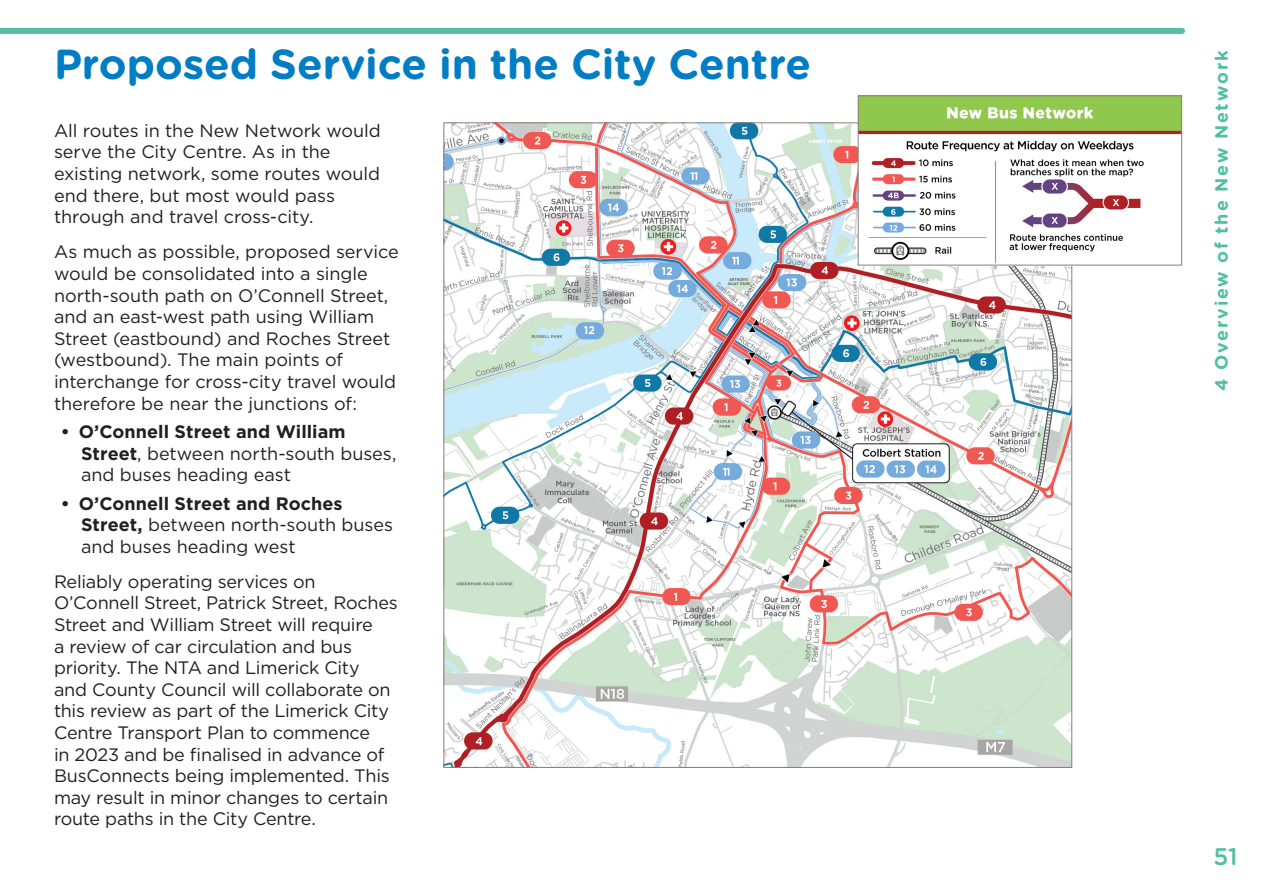
<style>
.page{position:relative;width:1263px;height:893px;background:#fff}
.page>*{position:absolute;margin:0;border:0;box-sizing:border-box;transform-origin:0 0}
.Heading_lvl_1{font:700 42px "Gotham Rounded";color:#007dc5}
.t1{font:500 24px "Gotham Rounded";color:#50bfa2}
.Body_text_-_Normal{font:18px/21.6px "Gotham";letter-spacing:-.01em;color:#231f20}
.t2{font:700 18px "Gotham Rounded";letter-spacing:.1em;color:#50bfa2}
.s1{font-weight:700}
</style>
<div class="page">
<div style="left:0;top:28px;width:1182px;height:6px;background:#50bfa2"></div>
<img style="left:445px;top:124px;width:625px;height:642px">
<img style="left:860px;top:97px;width:320px;height:166px">
<div style="left:858px;top:95px;width:324px;height:170px;border:1px solid #887d78"></div>
<h1 class="Heading_lvl_1" style="left:54px;top:33px;width:758px">Proposed Service in the City Centre</h1>
<p class="Body_text_-_Normal" style="left:54px;top:119px;width:328px">All routes in the New Network would serve the City Centre. As in the existing network, some routes would end there, but most would pass through and travel cross-city.</p>
<p class="Body_text_-_Normal" style="left:54px;top:241px;width:346px">As much as possible, proposed service would be consolidated into a single north-south path on O’Connell Street, and an east-west path using William Street (eastbound) and Roches Street (westbound). The main points of interchange for cross-city travel would therefore be near the junctions of:</p>
<p class="Body_text_-_Normal" style="left:81px;top:420px;width:317px;text-indent:-20px"><span class="s1">• O’Connell Street and William<br>Street</span>, between north-south buses, and buses heading east</p>
<p class="Body_text_-_Normal" style="left:81px;top:492px;width:313px;text-indent:-20px"><span class="s1">• O’Connell Street and Roches<br>Street,</span> between north-south buses and buses heading west</p>
<p class="Body_text_-_Normal" style="left:54px;top:570px;width:345px">Reliably operating services on O’Connell Street, Patrick Street, Roches Street and William Street will require<br>a review of car circulation and bus priority. The NTA and Limerick City<br>and County Council will collaborate on this review as part of the Limerick City Centre Transport Plan to commence<br>in 2023 and be finalised in advance of BusConnects being implemented. This may result in minor changes to certain route paths in the City Centre.</p>
<p class="t2" style="left:1208px;top:391px;width:342px;rotate:-90deg">4 Overview of the New Network</p>
<h2 class="t1" style="left:1213px;top:840px;width:26px">51</h2>
</div>
